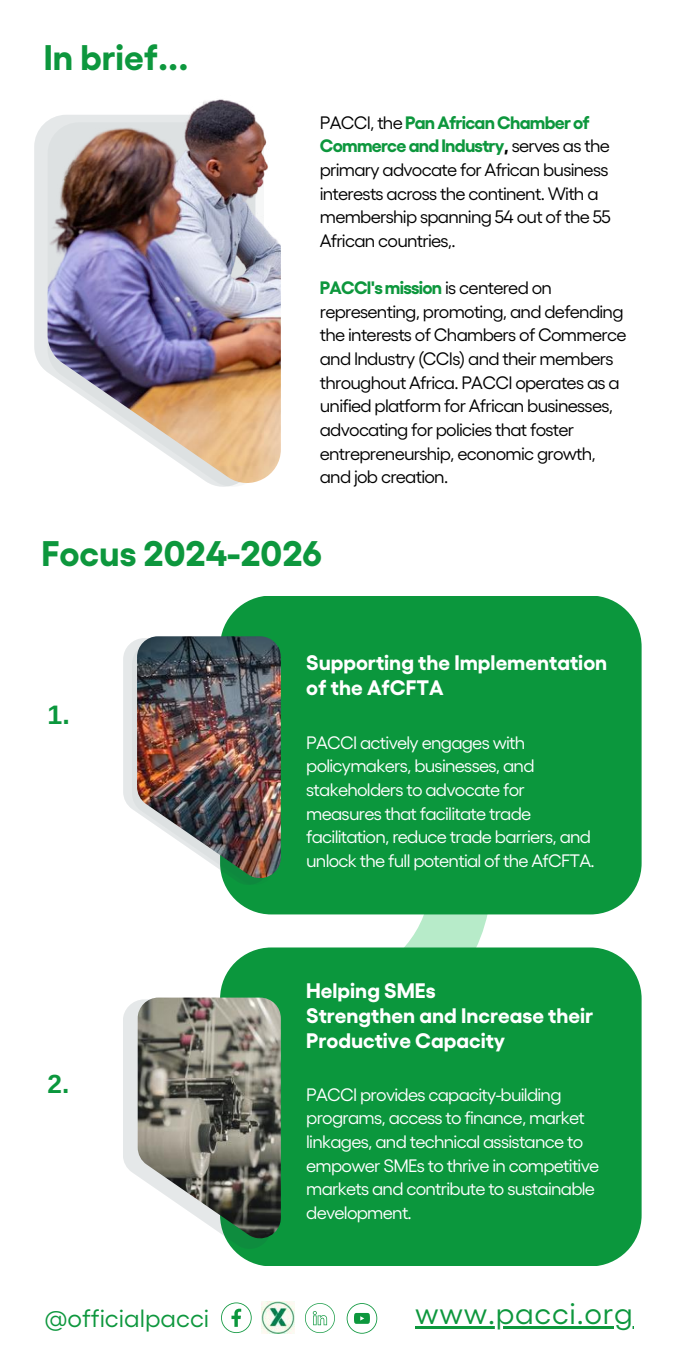
<style>
.page{position:relative;width:695px;height:1365px;background:#fff}
.page>*{position:absolute;margin:0;border:0;box-sizing:border-box;transform-origin:0 0}
.t1{font:700 35.52px "Gellix";color:#0d973d}
.t2{font:29.93px "Gellix";letter-spacing:.025em;color:#0d973d}
.t3{font:700 26.78px "Arimo";color:#0b973d}
.t4{font:700 26.07px "Arimo";color:#0b973d}
.t5{font:24.85px "Gellix";color:#0d973d}
.t6{font:700 21px/24.8px "Gellix";color:#fff}
.t7{font:18.03px/23.6px "Gellix";letter-spacing:-.04em;color:#000}
.t8{font:18.03px/23.6px "Gellix";letter-spacing:-.04em;color:#fff}
.s1{font-weight:700;color:#0d973d}
.s2{font-weight:700}
</style>
<div class="page">
<svg style="left:193px;top:886px;width:368px;height:112px"></svg>
<svg style="left:34px;top:121px;width:14px;height:251px;background:#e6e8ea"></svg>
<img style="left:48px;top:99px;width:233px;height:384px">
<div style="left:220px;top:947px;width:421px;height:319px;background:#0b973d;border-radius:51px"></div>
<svg style="left:123px;top:1000px;width:145px;height:249px"></svg>
<img style="left:138px;top:998px;width:143px;height:240px">
<div style="left:220px;top:596px;width:421px;height:318px;background:#0b973d;border-radius:51px"></div>
<svg style="left:123px;top:640px;width:141px;height:245px"></svg>
<img style="left:137px;top:636px;width:144px;height:242px">
<svg style="left:221px;top:1302px;width:30px;height:31px"></svg>
<svg style="left:305px;top:1303px;width:30px;height:30px"></svg>
<svg style="left:346px;top:1303px;width:31px;height:31px"></svg>
<img style="left:262px;top:1302px;width:32px;height:31px">
<hr style="left:415px;top:1327px;width:218px;height:2px;background:#0d973d">
<h1 class="t1" style="left:44px;top:33px;width:146px">In brief...</h1>
<p class="t7" style="left:319px;top:109px;width:293px">PACCI, the <span class="s1">Pan African Chamber of Commerce and Industry</span><span class="s2">,</span> serves as the primary advocate for African business interests across the continent. With a membership spanning 54 out of the 55<br>African countries,.</p>
<p class="t7" style="left:319px;top:275px;width:308px"><span class="s1">PACCI's mission</span> is centered on representing, promoting, and defending the interests of Chambers of Commerce and Industry (CCIs) and their members throughout Africa. PACCI operates as a unified platform for African businesses, advocating for policies that foster entrepreneurship, economic growth, and job creation.</p>
<h1 class="t1" style="left:41px;top:529px;width:282px">Focus 2024-2026</h1>
<h3 class="t3" style="left:48px;top:700px;width:24px">1.</h3>
<h3 class="t4" style="left:48px;top:1069px;width:23px">2.</h3>
<p class="t6" style="left:306px;top:649px;width:302px">Supporting the Implementation of the AfCFTA</p>
<p class="t8" style="left:306px;top:729px;width:290px">PACCI actively engages with policymakers, businesses, and stakeholders to advocate for measures that facilitate trade facilitation, reduce trade barriers, and unlock the full potential of the AfCFTA.</p>
<p class="t6" style="left:306px;top:976px;width:288px">Helping SMEs<br>Strengthen and Increase their<br>Productive Capacity</p>
<p class="t8" style="left:306px;top:1081px;width:294px">PACCI provides capacity-building programs, access to finance, market linkages, and technical assistance to empower SMEs to thrive in competitive markets and contribute to sustainable development.</p>
<h3 class="t5" style="left:44px;top:1302px;width:166px">@officialpacci</h3>
<h2 class="t2" style="left:415px;top:1294px;width:219px">www.pacci.org</h2>
</div>
